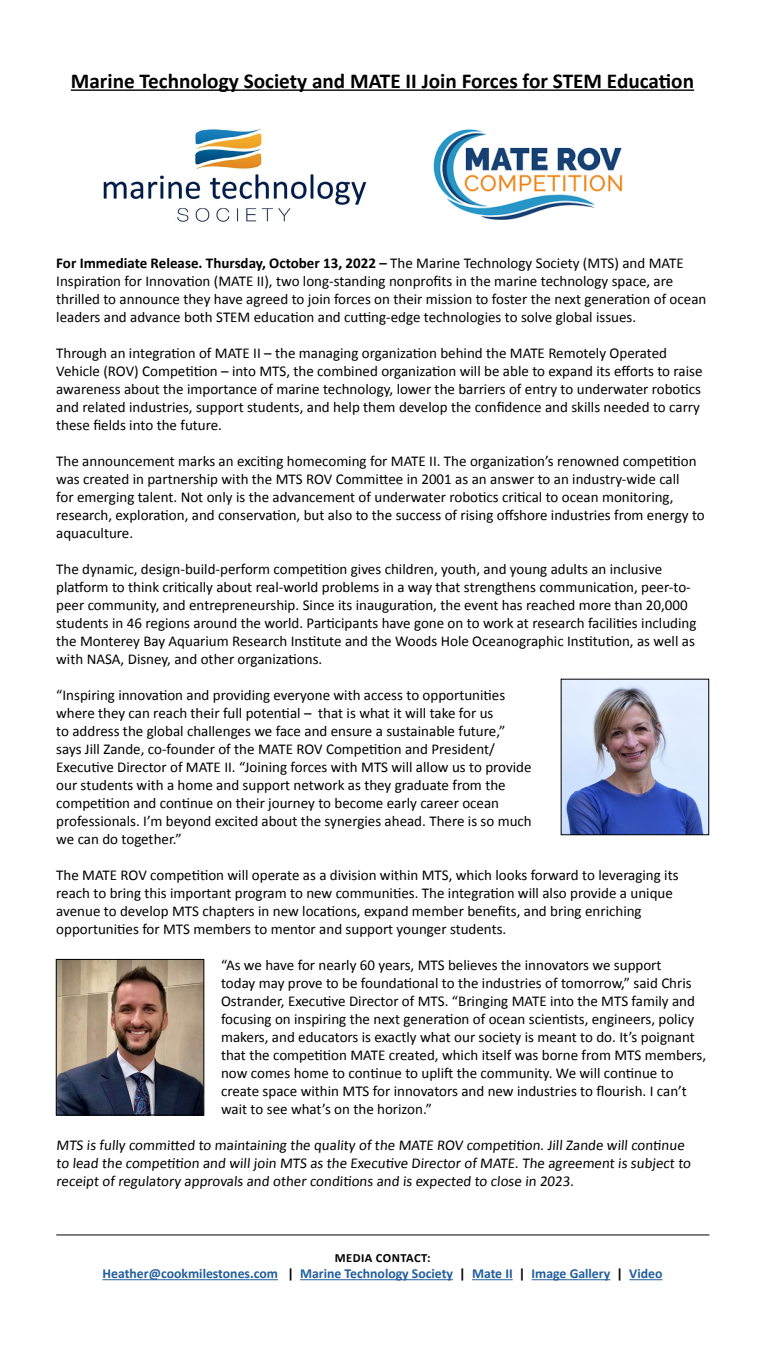
<style>
.page{position:relative;width:765px;height:1350px;background:#fff}
.page>*{position:absolute;margin:0;border:0;box-sizing:border-box;transform-origin:0 0}
.t1{font:700 21.25px "Calibri";color:#000}
.t2{font:15px/18px "Calibri";color:#000}
.t3{font:700 13.75px "Calibri";color:#215e9e}
.t4{font:700 12.5px "Calibri";letter-spacing:.04em;color:#000}
.s1{font-weight:700}
.s2{color:#000}
</style>
<div class="page">
<hr style="left:71px;top:89px;width:623px;height:2px;background:#000">
<img style="left:433px;top:129px;width:190px;height:91px">
<img style="left:103px;top:129px;width:264px;height:93px">
<img style="left:563px;top:681px;width:144px;height:152px">
<img style="left:58px;top:961px;width:144px;height:152px">
<div style="left:56px;top:959px;width:148px;height:156px;border:1px solid #000"></div>
<hr style="left:102px;top:1279px;width:176px;height:1px;background:#215e9e">
<hr style="left:300px;top:1279px;width:153px;height:1px;background:#215e9e">
<hr style="left:472px;top:1279px;width:41px;height:1px;background:#215e9e">
<hr style="left:532px;top:1279px;width:78px;height:1px;background:#215e9e">
<hr style="left:629px;top:1279px;width:34px;height:1px;background:#215e9e">
<hr style="left:56px;top:1235px;width:653px;height:1px;background:#000">
<h1 class="t1" style="left:71px;top:66px;width:625px">Marine Technology Society and MATE II Join Forces for STEM Education</h1>
<p class="t2" style="left:56px;top:254px;width:652px"><span class="s1">For Immediate Release. Thursday, October 13, 2022 –</span> The Marine Technology Society (MTS) and MATE Inspiration for Innovation (MATE II), two long-standing nonprofits in the marine technology space, are thrilled to announce they have agreed to join forces on their mission to foster the next generation of ocean leaders and advance both STEM education and cutting-edge technologies to solve global issues.</p>
<p class="t2" style="left:56px;top:344px;width:648px">Through an integration of MATE II – the managing organization behind the MATE Remotely Operated Vehicle (ROV) Competition – into MTS, the combined organization will be able to expand its efforts to raise awareness about the importance of marine technology, lower the barriers of entry to underwater robotics and related industries, support students, and help them develop the confidence and skills needed to carry these fields into the future.</p>
<p class="t2" style="left:56px;top:452px;width:650px">The announcement marks an exciting homecoming for MATE II. The organization’s renowned competition was created in partnership with the MTS ROV Committee in 2001 as an answer to an industry-wide call<br>for emerging talent. Not only is the advancement of underwater robotics critical to ocean monitoring, research, exploration, and conservation, but also to the success of rising offshore industries from energy to aquaculture.</p>
<p class="t2" style="left:56px;top:560px;width:642px">The dynamic, design-build-perform competition gives children, youth, and young adults an inclusive platform to think critically about real-world problems in a way that strengthens communication, peer-to&shy;peer community, and entrepreneurship. Since its inauguration, the event has reached more than 20,000 students in 46 regions around the world. Participants have gone on to work at research facilities including the Monterey Bay Aquarium Research Institute and the Woods Hole Oceanographic Institution, as well as with NASA, Disney, and other organizations.</p>
<p class="t2" style="left:56px;top:686px;width:477px">“Inspiring innovation and providing everyone with access to opportunities where they can reach their full potential – that is what it will take for us<br>to address the global challenges we face and ensure a sustainable future,” says Jill Zande, co-founder of the MATE ROV Competition and President/ Executive Director of MATE II. “Joining forces with MTS will allow us to provide our students with a home and support network as they graduate from the competition and continue on their journey to become early career ocean professionals. I’m beyond excited about the synergies ahead. There is so much we can do together.”</p>
<p class="t2" style="left:56px;top:866px;width:624px">The MATE ROV competition will operate as a division within MTS, which looks forward to leveraging its reach to bring this important program to new communities. The integration will also provide a unique avenue to develop MTS chapters in new locations, expand member benefits, and bring enriching opportunities for MTS members to mentor and support younger students.</p>
<p class="t2" style="left:221px;top:956px;width:487px">“As we have for nearly 60 years, MTS believes the innovators we support<br>today may prove to be foundational to the industries of tomorrow,” said Chris Ostrander, Executive Director of MTS. “Bringing MATE into the MTS family and focusing on inspiring the next generation of ocean scientists, engineers, policy makers, and educators is exactly what our society is meant to do. It’s poignant that the competition MATE created, which itself was borne from MTS members, now comes home to continue to uplift the community. We will continue to create space within MTS for innovators and new industries to flourish. I can’t wait to see what’s on the horizon.”</p>
<p class="t2" style="left:56px;top:1136px;width:638px">MTS is fully committed to maintaining the quality of the MATE ROV competition. Jill Zande will continue to lead the competition and will join MTS as the Executive Director of MATE. The agreement is subject to receipt of regulatory approvals and other conditions and is expected to close in 2023.</p>
<p class="t4" style="left:335px;top:1249px;width:97px">MEDIA CONTACT:</p>
<p class="t3" style="left:102px;top:1264px;width:562px">Heather@cookmilestones.com <span class="s2">|</span> Marine Technology Society <span class="s2">|</span> Mate II <span class="s2">|</span> Image Gallery <span class="s2">|</span> Video</p>
</div>
